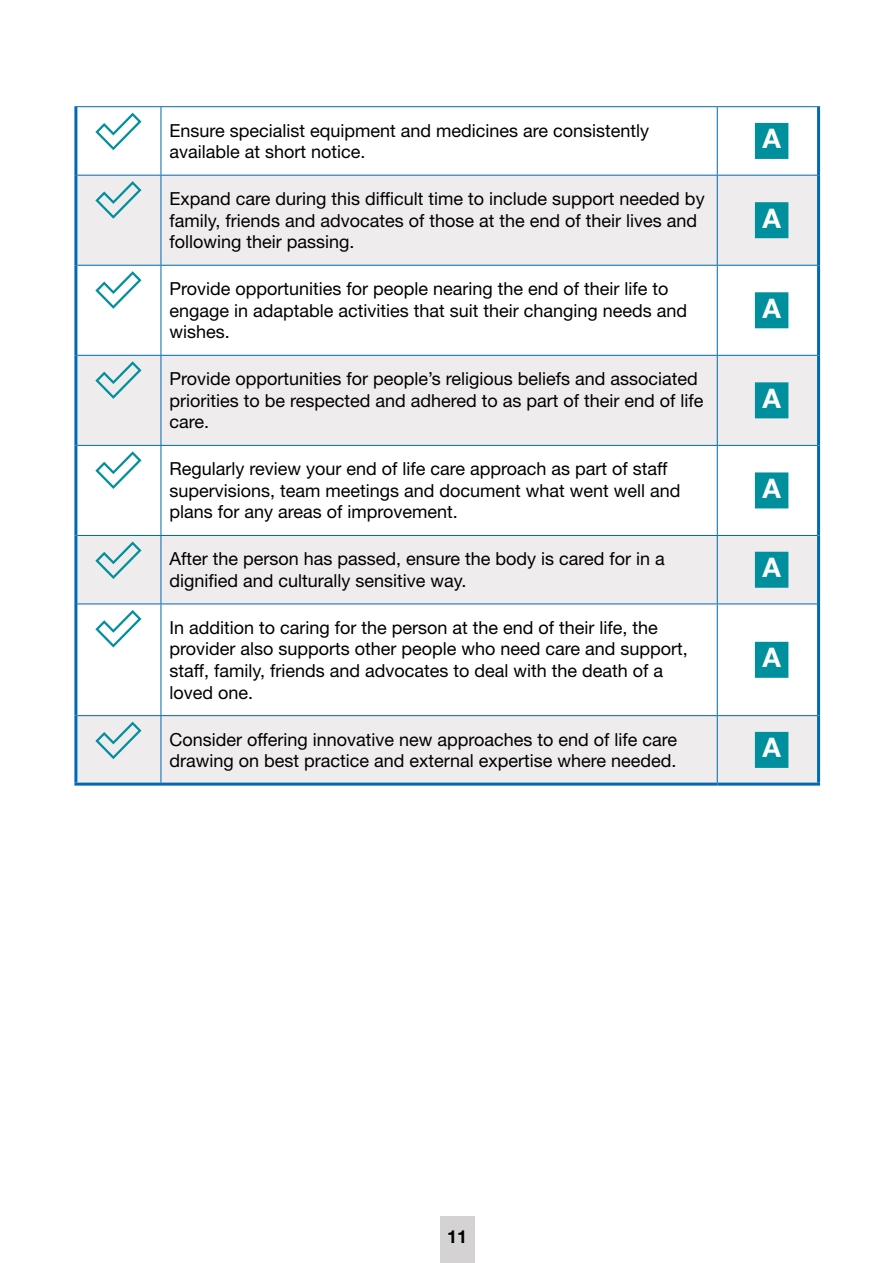
<style>
.page{position:relative;width:893px;height:1263px;background:#fff}
.page>*{position:absolute;margin:0;border:0;box-sizing:border-box;transform-origin:0 0}
.t1{font:700 27px "Helvetica Neue LT Std";color:#fff}
.t2{font:18px/21.6px "Helvetica Neue LT Std";color:#000}
.t3{font:700 18px "Helvetica Neue LT Std";color:#000}
</style>
<div class="page">
<div style="left:440px;top:1216px;width:34px;height:47px;background:#d4d2d2"></div>
<svg style="left:77px;top:176px;width:740px;height:607px;fill:#eeeced"></svg>
<hr style="left:74px;top:107px;width:3px;height:68px;background:#0069b3">
<hr style="left:817px;top:107px;width:3px;height:68px;background:#0069b3">
<hr style="left:74px;top:175px;width:3px;height:90px;background:#0069b3">
<hr style="left:817px;top:175px;width:3px;height:90px;background:#0069b3">
<hr style="left:74px;top:265px;width:3px;height:90px;background:#0069b3">
<hr style="left:817px;top:265px;width:3px;height:90px;background:#0069b3">
<hr style="left:74px;top:355px;width:3px;height:90px;background:#0069b3">
<hr style="left:817px;top:355px;width:3px;height:90px;background:#0069b3">
<hr style="left:74px;top:445px;width:3px;height:90px;background:#0069b3">
<hr style="left:817px;top:445px;width:3px;height:90px;background:#0069b3">
<hr style="left:74px;top:535px;width:3px;height:69px;background:#0069b3">
<hr style="left:817px;top:535px;width:3px;height:69px;background:#0069b3">
<hr style="left:74px;top:604px;width:3px;height:112px;background:#0069b3">
<hr style="left:817px;top:604px;width:3px;height:112px;background:#0069b3">
<hr style="left:74px;top:716px;width:3px;height:67px;background:#0069b3">
<hr style="left:817px;top:716px;width:3px;height:67px;background:#0069b3">
<hr style="left:74px;top:783px;width:87px;height:3px;background:#0069b3">
<hr style="left:161px;top:783px;width:556px;height:3px;background:#0069b3">
<hr style="left:717px;top:783px;width:103px;height:3px;background:#0069b3">
<hr style="left:74px;top:106px;width:87px;height:1px;background:#0069b3">
<hr style="left:161px;top:106px;width:556px;height:1px;background:#0069b3">
<hr style="left:161px;top:107px;width:1px;height:68px;background:#0069b3">
<hr style="left:717px;top:106px;width:103px;height:1px;background:#0069b3">
<hr style="left:717px;top:107px;width:1px;height:68px;background:#0069b3">
<hr style="left:77px;top:175px;width:84px;height:1px;background:#0069b3">
<hr style="left:161px;top:175px;width:556px;height:1px;background:#0069b3">
<hr style="left:161px;top:176px;width:1px;height:89px;background:#0069b3">
<hr style="left:717px;top:175px;width:100px;height:1px;background:#0069b3">
<hr style="left:717px;top:176px;width:1px;height:89px;background:#0069b3">
<hr style="left:77px;top:265px;width:84px;height:1px;background:#0069b3">
<hr style="left:161px;top:265px;width:556px;height:1px;background:#0069b3">
<hr style="left:161px;top:266px;width:1px;height:89px;background:#0069b3">
<hr style="left:717px;top:265px;width:100px;height:1px;background:#0069b3">
<hr style="left:717px;top:266px;width:1px;height:89px;background:#0069b3">
<hr style="left:77px;top:355px;width:84px;height:1px;background:#0069b3">
<hr style="left:161px;top:355px;width:556px;height:1px;background:#0069b3">
<hr style="left:161px;top:356px;width:1px;height:89px;background:#0069b3">
<hr style="left:717px;top:355px;width:100px;height:1px;background:#0069b3">
<hr style="left:717px;top:356px;width:1px;height:89px;background:#0069b3">
<hr style="left:77px;top:445px;width:84px;height:1px;background:#0069b3">
<hr style="left:161px;top:445px;width:556px;height:1px;background:#0069b3">
<hr style="left:161px;top:446px;width:1px;height:89px;background:#0069b3">
<hr style="left:717px;top:445px;width:100px;height:1px;background:#0069b3">
<hr style="left:717px;top:446px;width:1px;height:89px;background:#0069b3">
<hr style="left:77px;top:535px;width:84px;height:1px;background:#0069b3">
<hr style="left:161px;top:535px;width:556px;height:1px;background:#0069b3">
<hr style="left:161px;top:536px;width:1px;height:68px;background:#0069b3">
<hr style="left:717px;top:535px;width:100px;height:1px;background:#0069b3">
<hr style="left:717px;top:536px;width:1px;height:68px;background:#0069b3">
<hr style="left:77px;top:604px;width:84px;height:1px;background:#0069b3">
<hr style="left:161px;top:604px;width:556px;height:1px;background:#0069b3">
<hr style="left:161px;top:604px;width:1px;height:111px;background:#0069b3">
<hr style="left:717px;top:604px;width:100px;height:1px;background:#0069b3">
<hr style="left:717px;top:604px;width:1px;height:111px;background:#0069b3">
<hr style="left:77px;top:715px;width:84px;height:1px;background:#0069b3">
<hr style="left:161px;top:715px;width:556px;height:1px;background:#0069b3">
<hr style="left:161px;top:716px;width:1px;height:67px;background:#0069b3">
<hr style="left:717px;top:715px;width:100px;height:1px;background:#0069b3">
<hr style="left:717px;top:716px;width:1px;height:67px;background:#0069b3">
<svg style="left:95px;top:113px;width:47px;height:37px"></svg>
<div style="left:755px;top:123px;width:33px;height:36px;background:#008f9d"></div>
<svg style="left:95px;top:181px;width:47px;height:38px;background:#c9dde0"></svg>
<div style="left:755px;top:202px;width:33px;height:36px;background:#008f9d"></div>
<svg style="left:95px;top:271px;width:47px;height:38px"></svg>
<div style="left:755px;top:292px;width:33px;height:36px;background:#008f9d"></div>
<svg style="left:95px;top:361px;width:47px;height:38px;background:#c9dde0"></svg>
<div style="left:755px;top:382px;width:33px;height:36px;background:#008f9d"></div>
<svg style="left:95px;top:451px;width:47px;height:38px"></svg>
<div style="left:755px;top:472px;width:33px;height:36px;background:#008f9d"></div>
<svg style="left:95px;top:541px;width:47px;height:38px;background:#c9dde0"></svg>
<div style="left:755px;top:552px;width:33px;height:36px;background:#008f9d"></div>
<svg style="left:95px;top:610px;width:47px;height:37px"></svg>
<div style="left:755px;top:642px;width:33px;height:36px;background:#008f9d"></div>
<svg style="left:95px;top:722px;width:47px;height:37px;background:#c8dde0"></svg>
<div style="left:755px;top:732px;width:33px;height:36px;background:#008f9d"></div>
<p class="t2" style="left:169px;top:119px;width:481px">Ensure specialist equipment and medicines are consistently available at short notice.</p>
<h1 class="t1" style="left:762px;top:122px;width:20px">A</h1>
<p class="t2" style="left:169px;top:188px;width:537px">Expand care during this difficult time to include support needed by family, friends and advocates of those at the end of their lives and following their passing.</p>
<h1 class="t1" style="left:762px;top:201px;width:20px">A</h1>
<p class="t2" style="left:169px;top:278px;width:519px">Provide opportunities for people nearing the end of their life to engage in adaptable activities that suit their changing needs and wishes.</p>
<p class="t2" style="left:169px;top:368px;width:536px">Provide opportunities for people’s religious beliefs and associated priorities to be respected and adhered to as part of their end of life care.</p>
<p class="t2" style="left:169px;top:458px;width:513px">Regularly review your end of life care approach as part of staff supervisions, team meetings and document what went well and plans for any areas of improvement.</p>
<h1 class="t1" style="left:762px;top:291px;width:20px">A</h1>
<h1 class="t1" style="left:762px;top:381px;width:20px">A</h1>
<h1 class="t1" style="left:762px;top:472px;width:20px">A</h1>
<p class="t2" style="left:169px;top:548px;width:497px">After the person has passed, ensure the body is cared for in a dignified and culturally sensitive way.</p>
<h1 class="t1" style="left:762px;top:551px;width:20px">A</h1>
<p class="t2" style="left:169px;top:616px;width:520px">In addition to caring for the person at the end of their life, the provider also supports other people who need care and support, staff, family, friends and advocates to deal with the death of a loved one.</p>
<h1 class="t1" style="left:762px;top:641px;width:20px">A</h1>
<p class="t2" style="left:169px;top:728px;width:509px">Consider offering innovative new approaches to end of life care drawing on best practice and external expertise where needed.</p>
<h1 class="t1" style="left:762px;top:731px;width:20px">A</h1>
<p class="t3" style="left:447px;top:1225px;width:22px">11</p>
</div>
